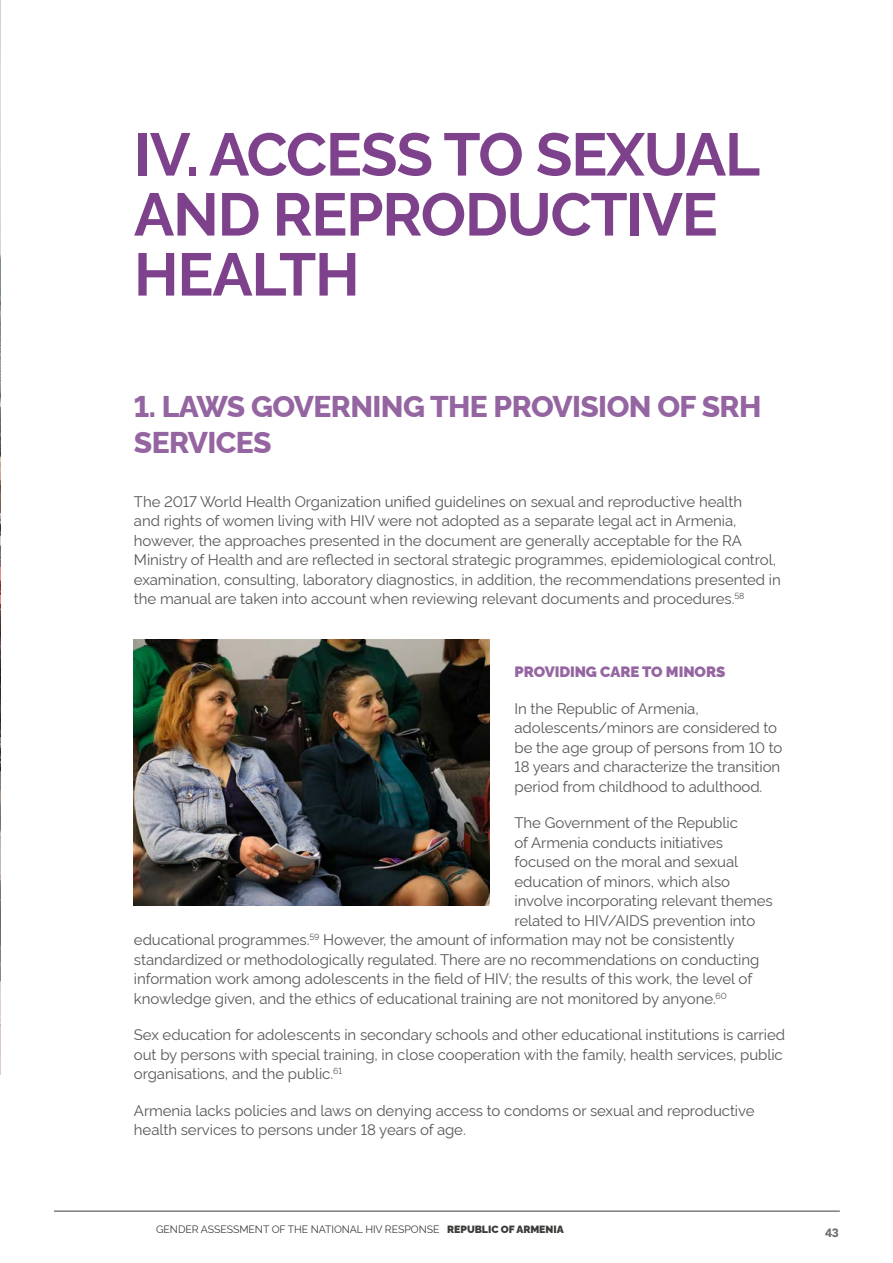
<style>
.page{position:relative;width:893px;height:1263px;background:#fff}
.page>*{position:absolute;margin:0;border:0;box-sizing:border-box;transform-origin:0 0}
.t1{font:700 60px/60px "Rawline";letter-spacing:-.02em;color:#7e428c}
.t2{font:800 30px/36px "Rawline";letter-spacing:-.02em;color:#9565a2}
.t3{font:15px/19.5px "Rawline";letter-spacing:-.005em;color:#575756}
.t4{font:900 15px "Rawline";letter-spacing:-.005em;color:#9565a2}
.t5{font:900 12px "Avenir";color:#706f6f}
.t6{font:10.5px "Rawline";letter-spacing:-.005em;color:#3c3c3b}
.t7{font:900 10.5px "Rawline";letter-spacing:-.005em;color:#3c3c3b}
</style>
<div class="page">
<hr style="left:54px;top:1211px;width:786px;height:1px;background:#3c3c3b">
<img style="left:0;top:0;width:1px;height:1075px">
<img style="left:134px;top:639px;width:355px;height:266px">
<h1 class="t1" style="left:134px;top:119px;width:628px">IV. ACCESS TO SEXUAL<br>AND REPRODUCTIVE<br>HEALTH</h1>
<h2 class="t2" style="left:134px;top:386px;width:629px">1. LAWS GOVERNING THE PROVISION OF SRH<br>SERVICES</h2>
<p class="t3" style="left:134px;top:490px;width:648px">The 2017 World Health Organization unified guidelines on sexual and reproductive health<br>and rights of women living with HIV were not adopted as a separate legal act in Armenia, however, the approaches presented in the document are generally acceptable for the RA Ministry of Health and are reflected in sectoral strategic programmes, epidemiological control, examination, consulting, laboratory diagnostics, in addition, the recommendations presented in the manual are taken into account when reviewing relevant documents and procedures.<sup>58</sup></p>
<p class="t4" style="left:514px;top:660px;width:212px">PROVIDING CARE TO MINORS</p>
<p class="t3" style="left:514px;top:697px;width:269px">In the Republic of Armenia, adolescents/minors are considered to be the age group of persons from 10 to 18 years and characterize the transition period from childhood to adulthood.</p>
<p class="t3" style="left:514px;top:811px;width:225px">The Government of the Republic</p>
<p class="t3" style="left:514px;top:831px;width:210px">of Armenia conducts initiatives</p>
<p class="t3" style="left:514px;top:850px;width:225px">focused on the moral and sexual</p>
<p class="t3" style="left:514px;top:870px;width:217px">education of minors, which also</p>
<p class="t3" style="left:514px;top:889px;width:260px">involve incorporating relevant themes</p>
<p class="t3" style="left:514px;top:909px;width:242px">related to HIV/AIDS prevention into</p>
<p class="t3" style="left:134px;top:928px;width:602px">educational programmes.<sup>59</sup> However, the amount of information may not be consistently</p>
<p class="t3" style="left:134px;top:948px;width:627px">standardized or methodologically regulated. There are no recommendations on conducting</p>
<p class="t3" style="left:134px;top:967px;width:620px">information work among adolescents in the field of HIV; the results of this work, the level of</p>
<p class="t3" style="left:134px;top:987px;width:594px">knowledge given, and the ethics of educational training are not monitored by anyone.<sup>60</sup></p>
<p class="t3" style="left:134px;top:1023px;width:653px">Sex education for adolescents in secondary schools and other educational institutions is carried out by persons with special training, in close cooperation with the family, health services, public organisations, and the public.<sup>61</sup></p>
<p class="t3" style="left:134px;top:1099px;width:622px">Armenia lacks policies and laws on denying access to condoms or sexual and reproductive health services to persons under 18 years of age.</p>
<p class="t6" style="left:156px;top:1221px;width:285px">GENDER ASSESSMENT OF THE NATIONAL HIV RESPONSE</p>
<p class="t5" style="left:825px;top:1222px;width:15px">43</p>
<p class="t7" style="left:447px;top:1221px;width:118px">REPUBLIC OF ARMENIA</p>
</div>
